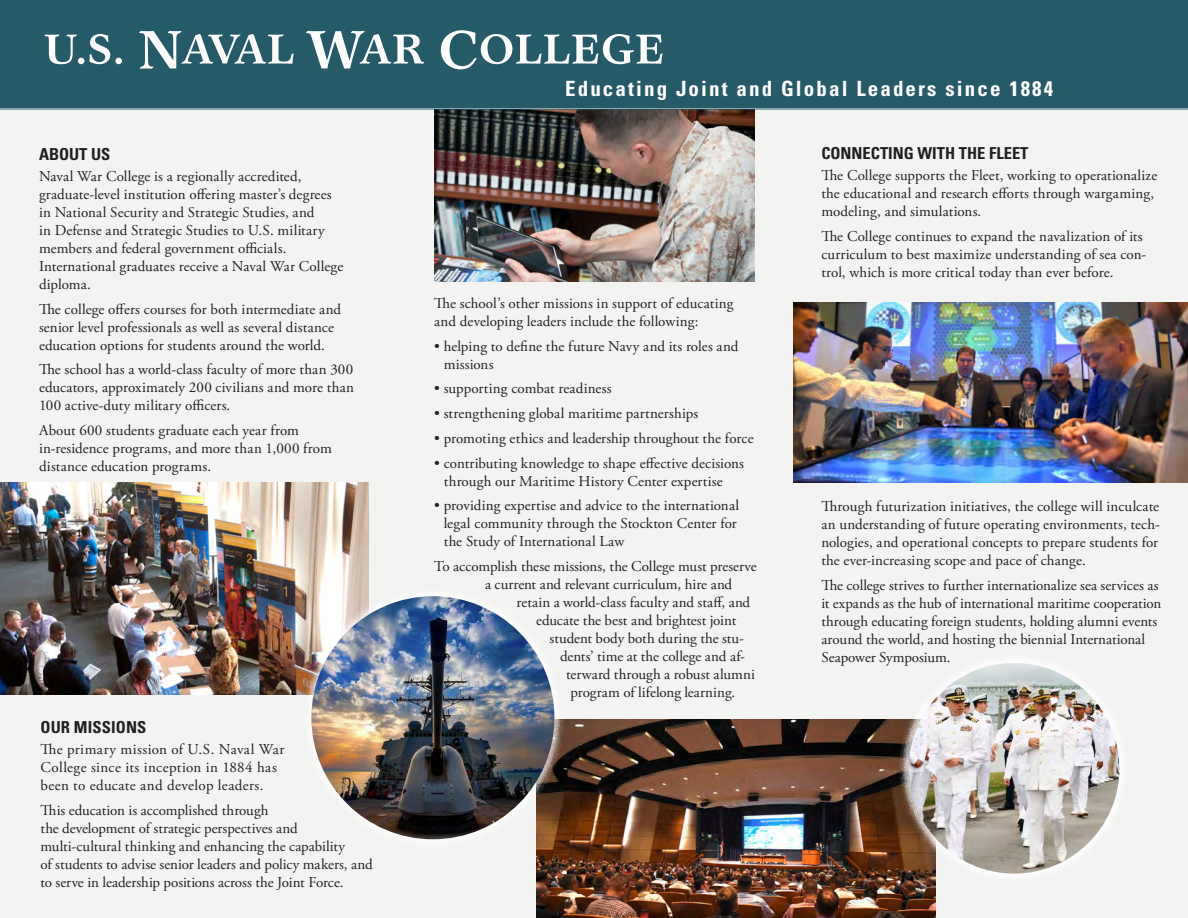
<style>
.page{position:relative;width:1188px;height:918px;background:#fff}
.page>*{position:absolute;margin:0;border:0;box-sizing:border-box;transform-origin:0 0}
.Head{font:700 condensed 21px "Univers LT Std";letter-spacing:.1em;color:#fff}
.Head-2{font:700 condensed 16.5px "Univers LT Std";color:#231f20}
.copy{font:15px/18px "Adobe Garamond Pro";letter-spacing:.005em;color:#231f20}
.bullets{font:15px/18px "Adobe Garamond Pro";letter-spacing:.005em;color:#231f20}
.copy-2{font:15px/18px "Adobe Garamond Pro";letter-spacing:.025em;color:#231f20}
</style>
<div class="page">
<div style="left:0;top:108px;width:1188px;height:810px;background:#f3f4f2"></div>
<img style="left:536px;top:719px;width:400px;height:199px">
<img style="left:434px;top:110px;width:320px;height:172px">
<img style="left:793px;top:302px;width:395px;height:180px">
<img style="left:0;top:482px;width:369px;height:212px">
<div style="left:302px;top:586px;width:263px;height:263px;background:#fff;opacity:.75"></div>
<img style="left:311px;top:596px;width:243px;height:243px;border-radius:122px">
<div style="left:899px;top:653px;width:231px;height:231px;background:#fff;opacity:.75"></div>
<img style="left:909px;top:663px;width:210px;height:211px;border-radius:105px">
<div style="left:0;top:0;width:1188px;height:110px;background:#255b68"></div>
<svg style="left:44px;top:35px;width:40px;height:29px"></svg>
<svg style="left:90px;top:34px;width:20px;height:30px"></svg>
<div style="left:115px;top:58px;width:7px;height:6px;background:#fff;border-radius:50%"></div>
<svg style="left:139px;top:31px;width:155px;height:38px"></svg>
<svg style="left:306px;top:31px;width:118px;height:38px"></svg>
<svg style="left:441px;top:30px;width:222px;height:39px"></svg>
<p class="Head-2" style="left:39px;top:144px;width:73px">ABOUT US</p>
<p class="copy" style="left:39px;top:168px;width:306px">Naval War College is a regionally accredited, graduate-level institution offering master’s degrees in National Security and Strategic Studies, and<br>in Defense and Strategic Studies to U.S. military members and federal government officials.<br>International graduates receive a Naval War College diploma.</p>
<p class="copy" style="left:39px;top:300px;width:304px">The college offers courses for both intermediate and senior level professionals as well as several distance education options for students around the world.</p>
<p class="copy" style="left:39px;top:361px;width:317px;text-align:justify">The school has a world-class faculty of more than 300 educators, approximately 200 civilians and more than 100 active-duty military officers.</p>
<p class="copy" style="left:39px;top:422px;width:294px">About 600 students graduate each year from in-residence programs, and more than 1,000 from distance education programs.</p>
<p class="Head-2" style="left:40px;top:717px;width:107px">OUR MISSIONS</p>
<p class="copy-2" style="left:40px;top:741px;width:246px">The primary mission of U.S. Naval War<br>College since its inception in 1884 has been to educate and develop leaders.</p>
<p class="copy" style="left:40px;top:802px;width:334px">This education is accomplished through<br>the development of strategic perspectives and multi-cultural thinking and enhancing the capability<br>of students to advise senior leaders and policy makers, and to serve in leadership positions across the Joint Force.</p>
<p class="Head" style="left:565px;top:75px;width:489px">Educating Joint and Global Leaders since 1884</p>
<p class="bullets" style="left:434px;top:295px;width:301px">The school’s other missions in support of educating and developing leaders include the following:</p>
<p class="bullets" style="left:444px;top:337px;width:296px;text-indent:-10px">• helping to define the future Navy and its roles and missions</p>
<p class="bullets" style="left:434px;top:380px;width:179px">• supporting combat readiness</p>
<p class="bullets" style="left:434px;top:405px;width:266px">• strengthening global maritime partnerships</p>
<p class="bullets" style="left:434px;top:430px;width:321px">• promoting ethics and leadership throughout the force</p>
<p class="bullets" style="left:444px;top:454px;width:302px;text-indent:-10px">• contributing knowledge to shape effective decisions through our Maritime History Center expertise</p>
<p class="bullets" style="left:444px;top:497px;width:297px;text-indent:-10px">• providing expertise and advice to the international legal community through the Stockton Center for the Study of International Law</p>
<p class="copy" style="left:434px;top:558px;width:324px">To accomplish these missions, the College must preserve</p>
<p class="copy" style="left:485px;top:576px;width:249px">a current and relevant curriculum, hire and</p>
<p class="copy" style="left:517px;top:594px;width:235px">retain a world-class faculty and staff, and</p>
<p class="copy" style="left:536px;top:612px;width:202px">educate the best and brightest joint</p>
<p class="copy" style="left:550px;top:630px;width:196px">student body both during the stu-</p>
<p class="copy" style="left:560px;top:648px;width:186px">dents’ time at the college and af-</p>
<p class="copy" style="left:566px;top:666px;width:190px">terward through a robust alumni</p>
<p class="copy" style="left:571px;top:684px;width:166px">program of lifelong learning.</p>
<p class="Head-2" style="left:821px;top:143px;width:209px">CONNECTING WITH THE FLEET</p>
<p class="copy" style="left:821px;top:167px;width:338px">The College supports the Fleet, working to operationalize the educational and research efforts through wargaming, modeling, and simulations.</p>
<p class="copy" style="left:821px;top:228px;width:327px">The College continues to expand the navalization of its curriculum to best maximize understanding of sea con&shy;trol, which is more critical today than ever before.</p>
<p class="copy" style="left:821px;top:498px;width:340px;text-align:justify">Through futurization initiatives, the college will inculcate an understanding of future operating environments, tech&shy;nologies, and operational concepts to prepare students for the ever-increasing scope and pace of change.</p>
<p class="copy" style="left:821px;top:576px;width:342px">The college strives to further internationalize sea services as it expands as the hub of international maritime cooperation through educating foreign students, holding alumni events around the world, and hosting the biennial International Seapower Symposium.</p>
</div>
